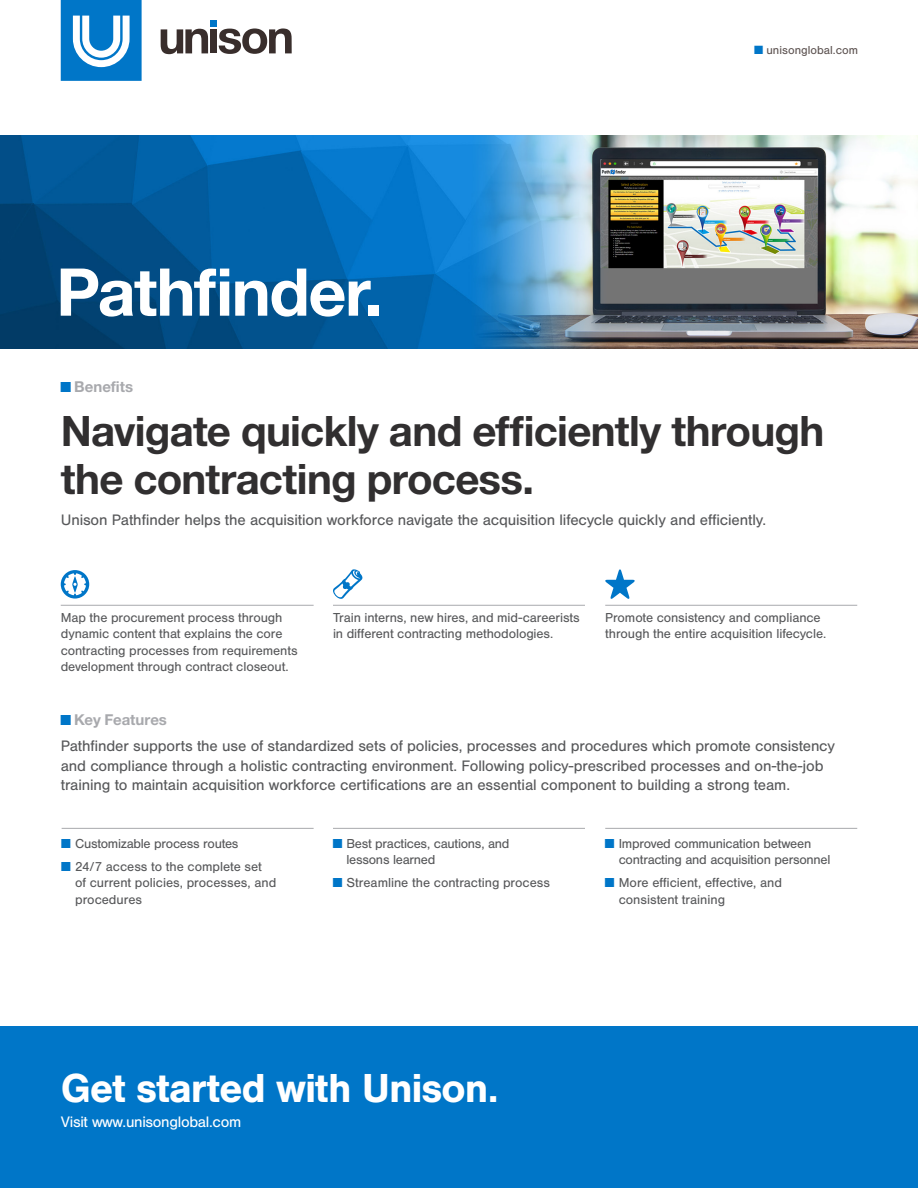
<style>
.page{position:relative;width:918px;height:1188px;background:#fff}
.page>*{position:absolute;margin:0;border:0;box-sizing:border-box;transform-origin:0 0}
.t1{font:700 66px "Helvetica Neue LT Pro";letter-spacing:-.02em;color:#fff}
.t2{font:700 42px/48px "Helvetica Neue LT Pro";letter-spacing:-.02em;color:#312f30}
.t3{font:700 42px "Nimbus San";letter-spacing:-.03em;color:#fff}
.Intro_Copy_Body_Copy{font:15.75px/19.5px "Nimbus San";letter-spacing:-.01em;color:#57585a}
.t4{font:15.75px "Nimbus San";letter-spacing:-.02em;color:#fff}
.t5{font:700 15px "Helvetica Neue LT Pro";color:#a8a9ad}
.Body_Copy_Rule_Ab{font:13.5px/16.5px "Nimbus San";letter-spacing:-.01em;color:#57585a}
.t6{font:12px "Nimbus San";color:#5d5351}
.s1{color:#0076c8}
.s2{font-family:"Nimbus San";font-weight:400;color:#0076c8}
</style>
<div class="page">
<div style="left:0;top:1026px;width:918px;height:162px;background:#0076c8"></div>
<svg style="left:161px;top:29px;width:47px;height:25px"></svg>
<div style="left:210px;top:29px;width:7px;height:24px;background:#392e2c"></div>
<div style="left:210px;top:20px;width:7px;height:7px;background:#0076c8"></div>
<svg style="left:219px;top:28px;width:73px;height:26px"></svg>
<svg style="left:61px;top:0;width:81px;height:81px"></svg>
<img style="left:0;top:135px;width:918px;height:213px">
<hr style="left:61px;top:605px;width:253px;height:1px;background:#a8a9ad">
<hr style="left:333px;top:605px;width:252px;height:1px;background:#a8a9ad">
<hr style="left:333px;top:828px;width:252px;height:1px;background:#a8a9ad">
<hr style="left:605px;top:605px;width:252px;height:1px;background:#a8a9ad">
<hr style="left:62px;top:828px;width:252px;height:1px;background:#a8a9ad">
<hr style="left:605px;top:828px;width:252px;height:1px;background:#a8a9ad">
<svg style="left:61px;top:570px;width:28px;height:29px"></svg>
<svg style="left:333px;top:569px;width:30px;height:30px"></svg>
<svg style="left:605px;top:569px;width:30px;height:30px"></svg>
<h1 class="t1" style="left:56px;top:251px;width:328px">Pathfinder.</h1>
<p class="t6" style="left:754px;top:43px;width:105px"><span class="s1">■</span> unisonglobal.com</p>
<p class="t5" style="left:61px;top:377px;width:74px"><span class="s2">■</span> Benefits</p>
<h3 class="t2" style="left:61px;top:407px;width:765px">Navigate quickly and efficiently through the contracting process.</h3>
<p class="Intro_Copy_Body_Copy" style="left:61px;top:510px;width:707px">Unison Pathfinder helps the acquisition workforce navigate the acquisition lifecycle quickly and efficiently.</p>
<p class="Body_Copy_Rule_Ab" style="left:61px;top:609px;width:238px">Map the procurement process through dynamic content that explains the core contracting processes from requirements development through contract closeout.</p>
<p class="Body_Copy_Rule_Ab" style="left:333px;top:609px;width:248px">Train interns, new hires, and mid-careerists in different contracting methodologies.</p>
<p class="Body_Copy_Rule_Ab" style="left:605px;top:609px;width:222px">Promote consistency and compliance through the entire acquisition lifecycle.</p>
<p class="t5" style="left:61px;top:711px;width:108px"><span class="s2">■</span> Key Features</p>
<p class="Intro_Copy_Body_Copy" style="left:61px;top:737px;width:776px">Pathfinder supports the use of standardized sets of policies, processes and procedures which promote consistency and compliance through a holistic contracting environment. Following policy-prescribed processes and on-the-job training to maintain acquisition workforce certifications are an essential component to building a strong team.</p>
<p class="Body_Copy_Rule_Ab" style="left:62px;top:835px;width:178px"><span class="s1">■</span> Customizable process routes</p>
<p class="Body_Copy_Rule_Ab" style="left:75px;top:858px;width:203px;text-indent:-14px"><span class="s1">■</span> 24/7 access to the complete set<br>of current policies, processes, and procedures</p>
<p class="Body_Copy_Rule_Ab" style="left:346px;top:835px;width:165px;text-indent:-14px"><span class="s1">■</span> Best practices, cautions, and lessons learned</p>
<p class="Body_Copy_Rule_Ab" style="left:333px;top:875px;width:219px"><span class="s1">■</span> Streamline the contracting process</p>
<p class="Body_Copy_Rule_Ab" style="left:619px;top:835px;width:213px;text-indent:-14px"><span class="s1">■</span> Improved communication between contracting and acquisition personnel</p>
<p class="Body_Copy_Rule_Ab" style="left:619px;top:875px;width:165px;text-indent:-14px"><span class="s1">■</span> More efficient, effective, and consistent training</p>
<h2 class="t3" style="left:61px;top:1064px;width:439px">Get started with Unison.</h2>
<p class="t4" style="left:61px;top:1113px;width:182px">Visit www.unisonglobal.com</p>
</div>
